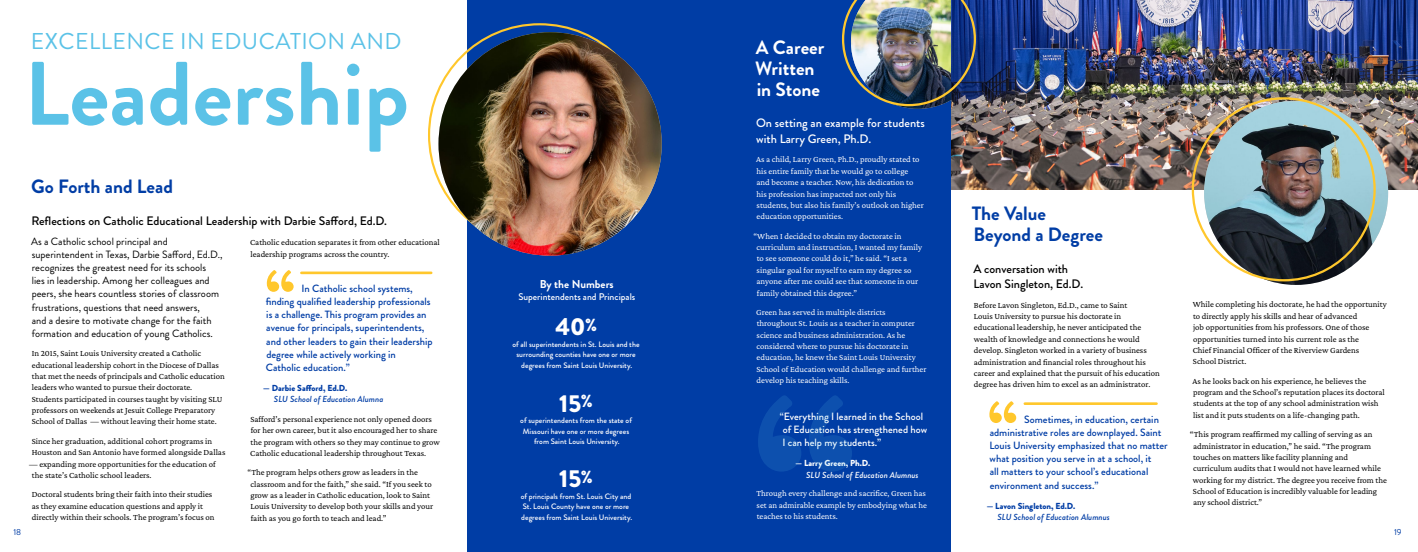
<style>
.page{position:relative;width:1418px;height:552px;background:#fff}
.page>*{position:absolute;margin:0;border:0;box-sizing:border-box;transform-origin:0 0}
.t1{font:700 89.77px "Brandon Grotesque";color:#5bc2e7}
.t2{font:900 24.5px "Brandon Grotesque";color:#fff}
.t3{font:22.84px "Brandon Grotesque";letter-spacing:.02em;color:#5bc2e7}
.t4{font:700 19.25px "Brandon Grotesque";color:#003da5}
.t5{font:700 19.25px/21px "Brandon Grotesque";color:#fff}
.t6{font:500 12.25px "Brandon Grotesque";color:#000}
.t7{font:500 12.25px/15.8px "Brandon Grotesque";color:#fff}
.t8{font:700 11.38px "Brandon Grotesque";color:#fff}
.t9{font:500 10.5px/13.1px "Brandon Grotesque";color:#003da5}
.t10{font:10.5px "Brandon Grotesque";color:#000}
.t11{font:500 10.5px/13.1px "Brandon Grotesque";color:#fff}
.t12{font:500 9.62px "Brandon Grotesque";color:#fff}
.t13{font:8.75px/11.4px "Crimson Pro";color:#000}
.t14{font:8.75px/11.4px "Crimson Pro";color:#fff}
.t15{font:italic 500 8.75px "Brandon Grotesque";color:#003da5}
.t16{font:italic 500 8.75px/11.4px "Brandon Grotesque";color:#fff}
.t17{font:900 8.75px "Brandon Grotesque";color:#003da5}
.t18{font:8.75px "Brandon Grotesque";color:#003da5}
.t19{font:500 7.88px/10.5px "Brandon Grotesque";color:#fff;text-align:center}
.s1{font-weight:900;font-style:normal}
</style>
<div class="page">
<div style="left:467px;top:0;width:484px;height:551px;background:#003da5"></div>
<hr style="left:1024px;top:402px;width:132px;height:2px;background:#ffc72c">
<hr style="left:301px;top:271px;width:130px;height:3px;background:#ffc72c">
<img style="left:438px;top:32px;width:224px;height:223px;border-radius:112px">
<img style="left:951px;top:0;width:467px;height:189px">
<img style="left:1204px;top:101px;width:184px;height:184px">
<img style="left:842px;top:0;width:143px;height:109px">
<svg style="left:758px;top:395px;width:94px;height:76px"></svg>
<svg style="left:989px;top:401px;width:27px;height:21px"></svg>
<svg style="left:267px;top:270px;width:27px;height:21px"></svg>
<p class="t3" style="left:31px;top:25px;width:372px">EXCELLENCE IN EDUCATION AND</p>
<p class="t1" style="left:24px;top:31px;width:386px">Leadership</p>
<p class="t4" style="left:31px;top:173px;width:143px">Go Forth and Lead</p>
<p class="t6" style="left:31px;top:212px;width:357px">Refections on Catholic Educational Leadership with Darbie Saford, Ed.D.</p>
<p class="t10" style="left:31px;top:234px;width:138px">As a Catholic school principal and</p>
<p class="t10" style="left:32px;top:247px;width:192px">superintendent in Texas, Darbie Saford, Ed.D.,</p>
<p class="t10" style="left:32px;top:260px;width:176px">recognizes the greatest need for its schools</p>
<p class="t10" style="left:32px;top:273px;width:179px">lies in leadership. Among her colleagues and</p>
<p class="t10" style="left:32px;top:286px;width:189px">peers, she hears countless stories of classroom</p>
<p class="t10" style="left:32px;top:299px;width:170px">frustrations, questions that need answers,</p>
<p class="t10" style="left:32px;top:312px;width:181px">and a desire to motivate change for the faith</p>
<p class="t10" style="left:32px;top:326px;width:183px">formation and education of young Catholics.</p>
<p class="t13" style="left:32px;top:347px;width:195px">In 2015, Saint Louis University created a Catholic educational leadership cohort in the Diocese of Dallas that met the needs of principals and Catholic education leaders who wanted to pursue their doctorate.<br>Students participated in courses taught by visiting SLU professors on weekends at Jesuit College Preparatory School of Dallas — without leaving their home state.</p>
<p class="t13" style="left:32px;top:434px;width:195px">Since her graduation, additional cohort programs in<br>Houston and San Antonio have formed alongside Dallas</p>
<p class="t13" style="left:32px;top:457px;width:185px;text-indent:-3px">— expanding more opportunities for the education of the state’s Catholic school leaders.</p>
<p class="t13" style="left:32px;top:488px;width:184px">Doctoral students bring their faith into their studies as they examine education questions and apply it directly within their schools. The program’s focus on</p>
<p class="t13" style="left:250px;top:236px;width:191px">Catholic education separates it from other educational leadership programs across the country.</p>
<p class="t9" style="left:266px;top:282px;width:168px;text-indent:36px">In Catholic school systems, fnding qualifed leadership professionals is a challenge. This program provides an avenue for principals, superintendents, and other leaders to gain their leadership degree while actively working in Catholic education.”</p>
<p class="t17" style="left:263px;top:381px;width:85px">— Darbie Saford, Ed.D.</p>
<p class="t15" style="left:274px;top:393px;width:111px">SLU School of Education Alumna</p>
<p class="t13" style="left:250px;top:412px;width:191px">Safford’s personal experience not only opened doors for her own career, but it also encouraged her to share the program with others so they may continue to grow Catholic educational leadership throughout Texas.</p>
<p class="t13" style="left:250px;top:466px;width:184px;text-indent:-3px">“The program helps others grow as leaders in the classroom and for the faith,” she said. “If you seek to grow as a leader in Catholic education, look to Saint Louis University to develop both your skills and your faith as you go forth to teach and lead.”</p>
<p class="t8" style="left:540px;top:275px;width:75px">By the Numbers</p>
<p class="t12" style="left:518px;top:290px;width:118px">Superintendents and Principals</p>
<p class="t2" style="left:555px;top:309px;width:43px">40<sup>%</sup></p>
<p class="t19" style="left:512px;top:338px;width:129px">of all superintendents in St. Louis and the surrounding counties have one or more degrees from Saint Louis University.</p>
<p class="t2" style="left:559px;top:385px;width:35px">15<sup>%</sup></p>
<p class="t19" style="left:520px;top:415px;width:114px">of superintendents from the state of<br>Missouri have one or more degrees from Saint Louis University.</p>
<p class="t2" style="left:559px;top:461px;width:35px">15<sup>%</sup></p>
<p class="t19" style="left:521px;top:490px;width:113px;text-align:left">of principals from St. Louis City and<br>St. Louis County have one or more degrees from Saint Louis University.</p>
<p class="t5" style="left:755px;top:37px;width:71px">A Career<br>Written in Stone</p>
<p class="t7" style="left:756px;top:115px;width:170px">On setting an example for students with Larry Green, Ph.D.</p>
<p class="t14" style="left:756px;top:154px;width:169px">As a child, Larry Green, Ph.D., proudly stated to his entire family that he would go to college<br>and become a teacher. Now, his dedication to his profession has impacted not only his students, but also his family’s outlook on higher education opportunities.</p>
<p class="t4" style="left:971px;top:200px;width:76px">The Value</p>
<p class="t14" style="left:753px;top:230px;width:149px">“When I decided to obtain my doctorate in</p>
<p class="t4" style="left:973px;top:221px;width:131px">Beyond a Degree</p>
<p class="t14" style="left:756px;top:241px;width:167px">curriculum and instruction, I wanted my family to see someone could do it,” he said. “I set a singular goal for myself to earn my degree so</p>
<p class="t6" style="left:973px;top:259px;width:96px">A conversation with</p>
<p class="t14" style="left:756px;top:275px;width:163px">anyone after me could see that someone in our</p>
<p class="t6" style="left:973px;top:275px;width:111px">Lavon Singleton, Ed.D.</p>
<p class="t14" style="left:756px;top:287px;width:102px">family obtained this degree.”</p>
<p class="t14" style="left:756px;top:306px;width:172px">Green has served in multiple districts throughout St. Louis as a teacher in computer science and business administration. As he considered where to pursue his doctorate in education, he knew the Saint Louis University School of Education would challenge and further develop his teaching skills.</p>
<p class="t11" style="left:780px;top:409px;width:149px">“Everything I learned in the School of Education has strengthened how<br>I can help my students.”</p>
<p class="t16" style="left:806px;top:457px;width:114px;text-indent:-11px"><span class="s1">— Larry Green, Ph.D.<br></span>SLU School of Education Alumnus</p>
<p class="t14" style="left:756px;top:487px;width:171px">Through every challenge and sacrifice,-Green has</p>
<p class="t14" style="left:756px;top:498px;width:172px">set an admirable example by embodying what he teaches to his students.</p>
<p class="t13" style="left:973px;top:298px;width:175px">Before Lavon Singleton, Ed.D., came to Saint Louis University to pursue his doctorate in educational leadership, he never anticipated the wealth of knowledge and connections he would develop. Singleton worked in a variety of business</p>
<p class="t13" style="left:974px;top:355px;width:174px">administration and financial roles throughout his</p>
<p class="t13" style="left:974px;top:367px;width:187px">career and explained that the pursuit of his education degree has driven him to excel as an administrator.</p>
<p class="t9" style="left:989px;top:412px;width:180px;text-indent:35px">Sometimes, in education, certain administrative roles are downplayed. Saint Louis University emphasized that no matter what position you serve in at a school, it<br>all matters to your school’s educational environment and success.”</p>
<p class="t17" style="left:986px;top:499px;width:90px">— Lavon Singleton, Ed.D.</p>
<p class="t15" style="left:997px;top:510px;width:114px">SLU School of Education Alumnus</p>
<p class="t13" style="left:1192px;top:298px;width:195px">While completing his doctorate, he had the opportunity to directly apply his skills and hear of advanced<br>job opportunities from his professors. One of those opportunities turned into his current role as the</p>
<p class="t13" style="left:1192px;top:344px;width:168px">Chief Financial Officer of the Riverview Gardens</p>
<p class="t13" style="left:1193px;top:355px;width:55px">School District.</p>
<p class="t13" style="left:1192px;top:375px;width:194px">As he looks back on his experience, he believes the program and the School’s reputation places its doctoral students at the top of any school administration wish list and it puts students on a life-changing path.</p>
<p class="t13" style="left:1190px;top:428px;width:184px">“This program reaffirmed my calling of serving as an</p>
<p class="t13" style="left:1192px;top:439px;width:196px">administrator in education,” he said. “The program touches on matters like facility planning and curriculum audits that I would not have learned while working for my district. The degree you receive from the School of Education is incredibly valuable for leading any school district.”</p>
<p class="t18" style="left:13px;top:526px;width:9px">18</p>
<p class="t18" style="left:1394px;top:526px;width:9px">19</p>
</div>
